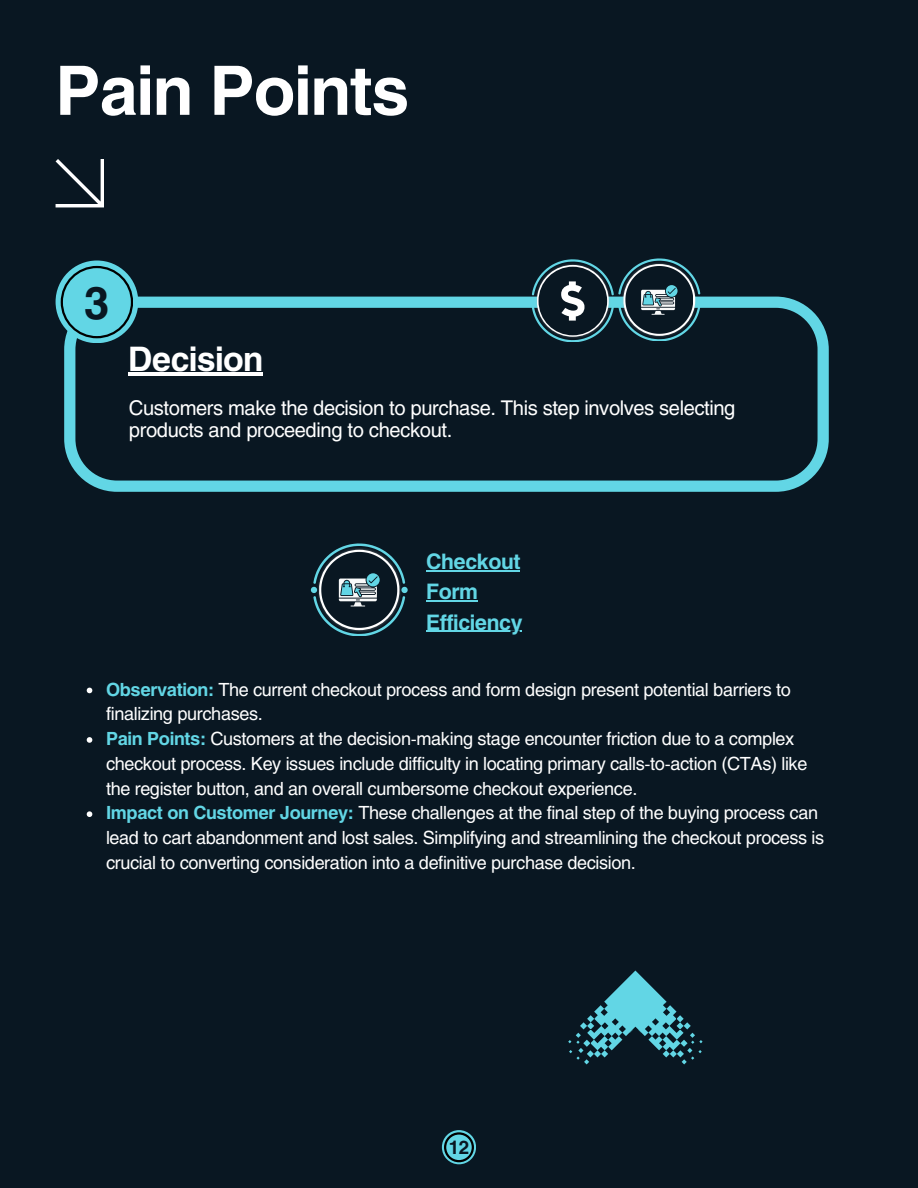
<style>
.page{position:relative;width:918px;height:1188px;background:#091722}
.page>*{position:absolute;margin:0;border:0;box-sizing:border-box;transform-origin:0 0}
.t1{font:700 67.5px "Helios";letter-spacing:-.02em;color:#fff}
.t2{font:700 45px "Helios";color:#091722}
.t3{font:700 33.45px "Helios";letter-spacing:-.02em;color:#fff}
.t4{font:700 21.15px/30.3px "Helios";letter-spacing:-.02em;color:#62d6e5}
.t5{font:20.1px/22px "Helios";letter-spacing:-.02em;color:#fff}
.t6{font:700 18.6px "Helios";color:#091722}
.t7{font:18px/24.8px "Helios";letter-spacing:-.02em;color:#fff}
.s1{font-weight:700;color:#62d6e5}
</style>
<div class="page">
<svg style="left:56px;top:159px;width:48px;height:48px"></svg>
<svg style="left:568px;top:971px;width:134px;height:93px"></svg>
<svg style="left:87px;top:688px;width:5px;height:5px"></svg>
<svg style="left:87px;top:737px;width:5px;height:6px"></svg>
<svg style="left:87px;top:811px;width:5px;height:6px"></svg>
<hr style="left:426px;top:570px;width:94px;height:1px;background:#62d6e5">
<hr style="left:426px;top:600px;width:52px;height:2px;background:#62d6e5">
<hr style="left:426px;top:631px;width:96px;height:1px;background:#62d6e5">
<svg style="left:64px;top:297px;width:765px;height:195px"></svg>
<hr style="left:128px;top:373px;width:135px;height:3px;background:#fff">
<svg style="left:530px;top:258px;width:173px;height:84px"></svg>
<svg style="left:311px;top:543px;width:97px;height:93px"></svg>
<svg style="left:442px;top:1130px;width:34px;height:34px"></svg>
<svg style="left:444px;top:1132px;width:30px;height:30px"></svg>
<div style="left:56px;top:261px;width:82px;height:82px;background:#62d6e5;border-radius:50%"></div>
<svg style="left:61px;top:266px;width:72px;height:72px"></svg>
<p class="t1" style="left:56px;top:48px;width:355px">Pain Points</p>
<p class="t2" style="left:84px;top:274px;width:27px">3</p>
<p class="t3" style="left:128px;top:338px;width:137px">Decision</p>
<p class="t5" style="left:129px;top:396px;width:608px">Customers make the decision to purchase. This step involves selecting products and proceeding to checkout.</p>
<p class="t4" style="left:426px;top:546px;width:98px">Checkout<br>Form<br>Efficiency</p>
<p class="t7" style="left:106px;top:676px;width:686px"><span class="s1">Observation:</span> The current checkout process and form design present potential barriers to finalizing purchases.</p>
<p class="t7" style="left:106px;top:726px;width:703px"><span class="s1">Pain Points:</span> Customers at the decision-making stage encounter friction due to a complex checkout process. Key issues include difficulty in locating primary calls-to-action (CTAs) like the register button, and an overall cumbersome checkout experience.</p>
<p class="t7" style="left:106px;top:800px;width:720px"><span class="s1">Impact on Customer Journey:</span> These challenges at the final step of the buying process can lead to cart abandonment and lost sales. Simplifying and streamlining the checkout process is crucial to converting consideration into a definitive purchase decision.</p>
<p class="t6" style="left:449px;top:1136px;width:22px">12</p>
</div>
